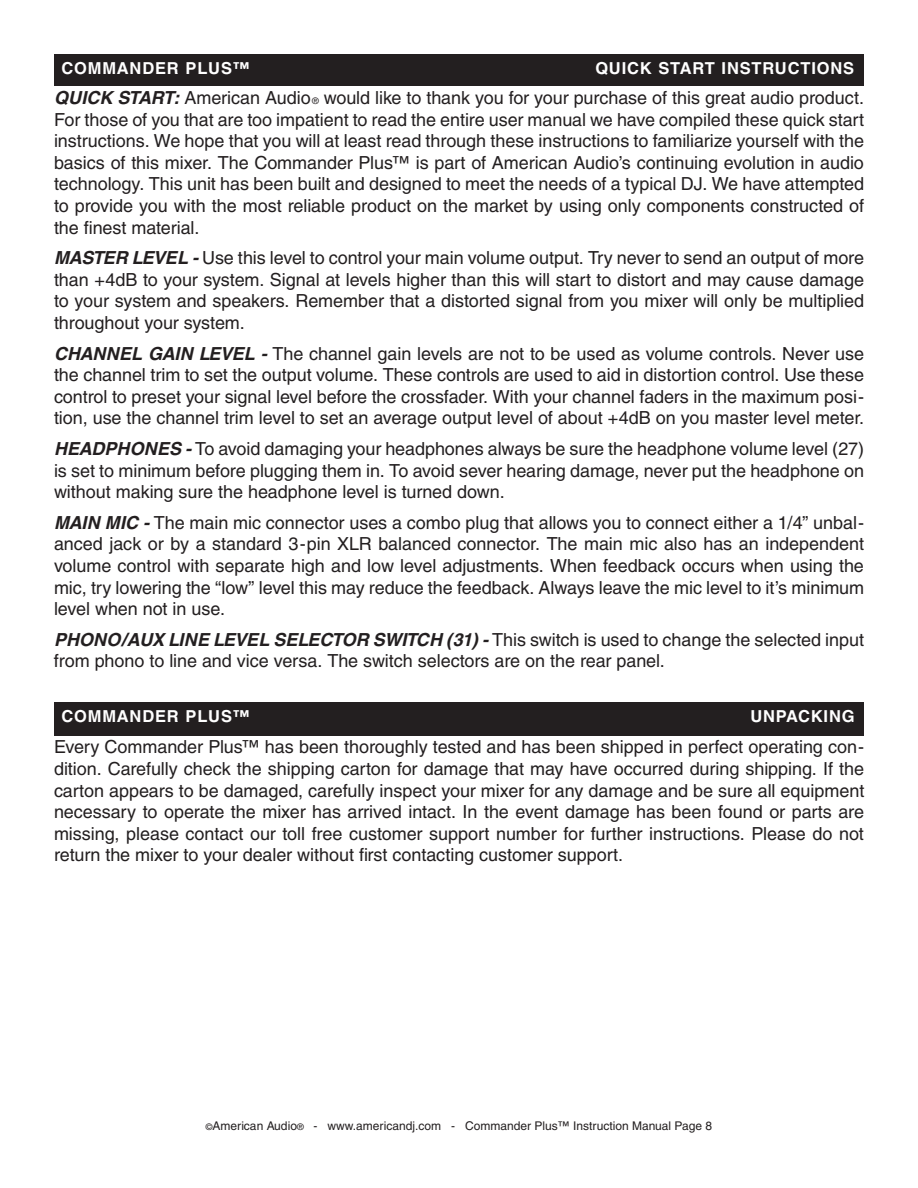
<style>
.page{position:relative;width:918px;height:1188px;background:#fff}
.page>*{position:absolute;margin:0;border:0;box-sizing:border-box;transform-origin:0 0}
.t1{font:18px/21.6px "Helvetica CE";color:#231f20;text-align:justify}
.t2{font:700 16.5px "Helvetica CE";letter-spacing:.05em;color:#fff}
.t3{font:12px "Helvetica CE";color:#231f20}
.s1{font-weight:700;font-style:italic}
.s2{font-size:9px}
</style>
<div class="page">
<div style="left:54px;top:54px;width:810px;height:32px;background:#231f20"></div>
<div style="left:54px;top:702px;width:810px;height:34px;background:#231f20"></div>
<p class="t2" style="left:61px;top:62px;width:189px">COMMANDER PLUS™</p>
<p class="t2" style="left:595px;top:62px;width:260px">QUICK START INSTRUCTIONS</p>
<p class="t1" style="left:54px;top:88px;width:812px"><span class="s1">QUICK START:</span> American Audio<span class="s2">®</span> would like to thank you for your purchase of this great audio product.<br>For those of you that are too impatient to read the entire user manual we have compiled these quick start instructions. We hope that you will at least read through these instructions to familiarize yourself with the basics of this mixer. The Commander Plus™ is part of American Audio’s continuing evolution in audio technology. This unit has been built and designed to meet the needs of a typical DJ. We have attempted to provide you with the most reliable product on the market by using only components constructed of the finest material.</p>
<p class="t1" style="left:54px;top:248px;width:812px"><span class="s1">MASTER LEVEL -</span> Use this level to control your main volume output. Try never to send an output of more than +4dB to your system. Signal at levels higher than this will start to distort and may cause damage to your system and speakers. Remember that a distorted signal from you mixer will only be multiplied throughout your system.</p>
<p class="t1" style="left:54px;top:344px;width:812px"><span class="s1">CHANNEL GAIN LEVEL -</span> The channel gain levels are not to be used as volume controls. Never use the channel trim to set the output volume. These controls are used to aid in distortion control. Use these control to preset your signal level before the crossfader. With your channel faders in the maximum posi&shy;tion, use the channel trim level to set an average output level of about +4dB on you master level meter.</p>
<p class="t1" style="left:54px;top:439px;width:812px"><span class="s1">HEADPHONES -</span> To avoid damaging your headphones always be sure the headphone volume level (27) is set to minimum before plugging them in. To avoid sever hearing damage, never put the headphone on without making sure the headphone level is turned down.</p>
<p class="t1" style="left:54px;top:513px;width:812px"><span class="s1">MAIN MIC -</span> The main mic connector uses a combo plug that allows you to connect either a 1/4” unbal&shy;anced jack or by a standard 3-pin XLR balanced connector. The main mic also has an independent volume control with separate high and low level adjustments. When feedback occurs when using the mic, try lowering the “low” level this may reduce the feedback. Always leave the mic level to it’s minimum level when not in use.</p>
<p class="t1" style="left:54px;top:630px;width:812px"><span class="s1">PHONO/AUX LINE LEVEL SELECTOR SWITCH (31) -</span> This switch is used to change the selected input from phono to line and vice versa. The switch selectors are on the rear panel.</p>
<p class="t2" style="left:61px;top:710px;width:189px">COMMANDER PLUS™</p>
<p class="t2" style="left:750px;top:710px;width:106px">UNPACKING</p>
<p class="t1" style="left:54px;top:738px;width:812px">Every Commander Plus™ has been thoroughly tested and has been shipped in perfect operating con&shy;dition. Carefully check the shipping carton for damage that may have occurred during shipping. If the carton appears to be damaged, carefully inspect your mixer for any damage and be sure all equipment necessary to operate the mixer has arrived intact. In the event damage has been found or parts are missing, please contact our toll free customer support number for further instructions. Please do not return the mixer to your dealer without first contacting customer support.</p>
<p class="t3" style="left:206px;top:1121px;width:508px"><span class="s2">©</span>American Audio<span class="s2">®</span> - www.americandj.com - Commander Plus™ Instruction Manual Page 8</p>
</div>
